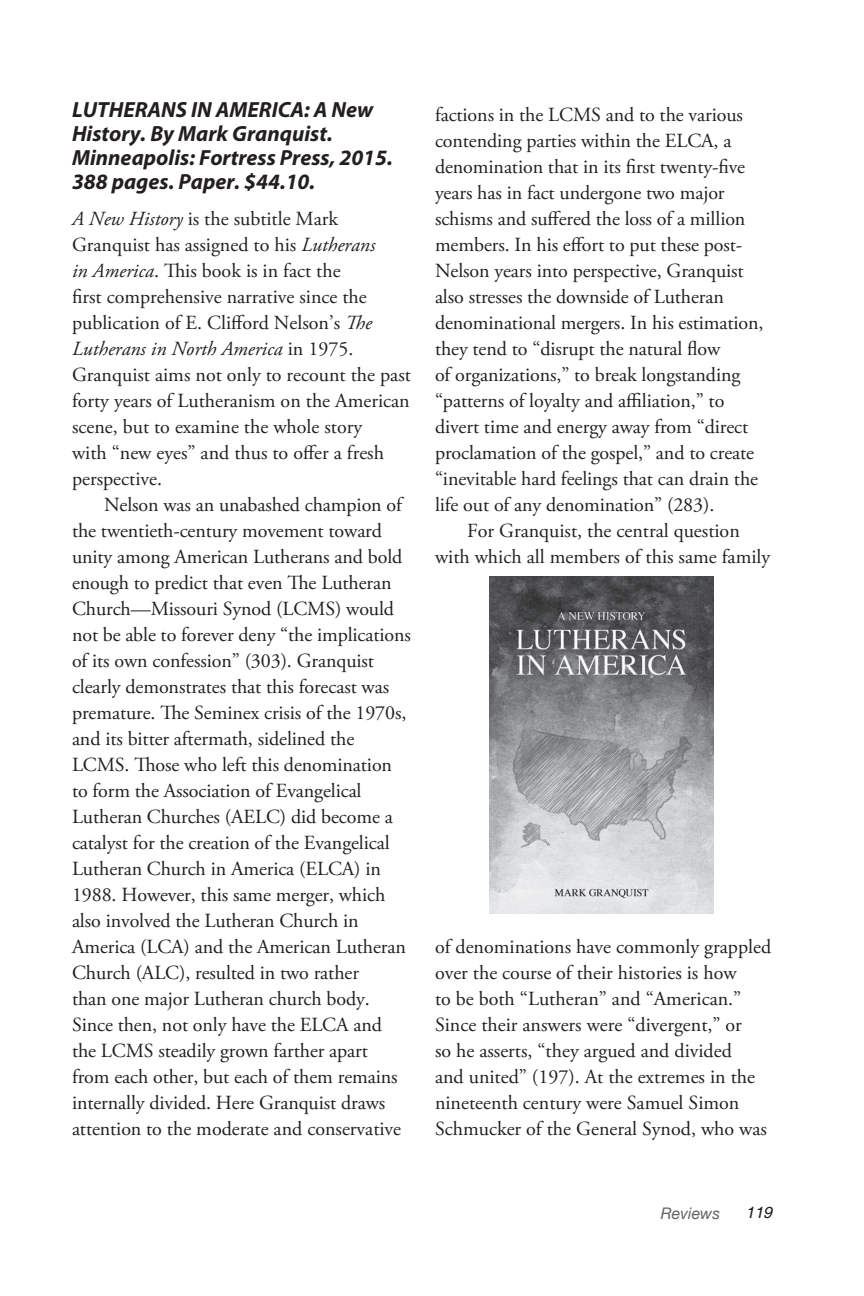
<style>
.page{position:relative;width:864px;height:1296px;background:#fff}
.page>*{position:absolute;margin:0;border:0;box-sizing:border-box;transform-origin:0 0}
.t1{font:italic 700 22px/24px "Myriad Pro";color:#231f20}
.t2{font:20px/26px "Adobe Garamond Pro";letter-spacing:-.005em;color:#231f20}
.t3{font:italic 16px "Helvetica Neue";color:#636366}
.t4{font:italic 16px "Helvetica";color:#231f20}
.s1{font-style:italic}
</style>
<div class="page">
<img style="left:489px;top:576px;width:225px;height:338px">
<p class="t1" style="left:72px;top:97px;width:322px">LUTHERANS IN AMERICA: A New<br>History. By Mark Granquist.<br>Minneapolis: Fortress Press, 2015.<br>388 pages. Paper. $44.10.</p>
<p class="t2" style="left:72px;top:207px;width:340px"><span class="s1">A New History</span> is the subtitle Mark Granquist has assigned to his <span class="s1">Lutherans<br>in America</span>. This book is in fact the<br>first comprehensive narrative since the publication of E. Clifford Nelson’s <span class="s1">The Lutherans in North America</span> in 1975.<br>Granquist aims not only to recount the past forty years of Lutheranism on the American scene, but to examine the whole story<br>with “new eyes” and thus to offer a fresh perspective.</p>
<p class="t2" style="left:72px;top:493px;width:341px;text-indent:32px">Nelson was an unabashed champion of the twentieth-century movement toward unity among American Lutherans and bold enough to predict that even The Lutheran Church—Missouri Synod (LCMS) would not be able to forever deny “the implications of its own confession” (303). Granquist clearly demonstrates that this forecast was premature. The Seminex crisis of the 1970s, and its bitter aftermath, sidelined the LCMS. Those who left this denomination to form the Association of Evangelical Lutheran Churches (AELC) did become a catalyst for the creation of the Evangelical Lutheran Church in America (ELCA) in 1988. However, this same merger, which also involved the Lutheran Church in America (LCA) and the American Lutheran Church (ALC), resulted in two rather<br>than one major Lutheran church body.<br>Since then, not only have the ELCA and the LCMS steadily grown farther apart<br>from each other, but each of them remains internally divided. Here Granquist draws attention to the moderate and conservative</p>
<p class="t2" style="left:435px;top:103px;width:330px">factions in the LCMS and to the various contending parties within the ELCA, a denomination that in its first twenty-five years has in fact undergone two major schisms and suffered the loss of a million members. In his effort to put these post-Nelson years into perspective, Granquist also stresses the downside of Lutheran denominational mergers. In his estimation, they tend to “disrupt the natural flow<br>of organizations,” to break longstanding “patterns of loyalty and affiliation,” to divert time and energy away from “direct proclamation of the gospel,” and to create “inevitable hard feelings that can drain the life out of any denomination” (283).</p>
<p class="t2" style="left:435px;top:519px;width:337px;text-align:center">For Granquist, the central question<br>with which all members of this same family</p>
<p class="t2" style="left:435px;top:935px;width:338px">of denominations have commonly grappled over the course of their histories is how<br>to be both “Lutheran” and “American.” Since their answers were “divergent,” or<br>so he asserts, “they argued and divided<br>and united” (197). At the extremes in the nineteenth century were Samuel Simon Schmucker of the General Synod, who was</p>
<p class="t3" style="left:661px;top:1204px;width:61px">Reviews</p>
<p class="t4" style="left:745px;top:1203px;width:28px">119</p>
</div>
